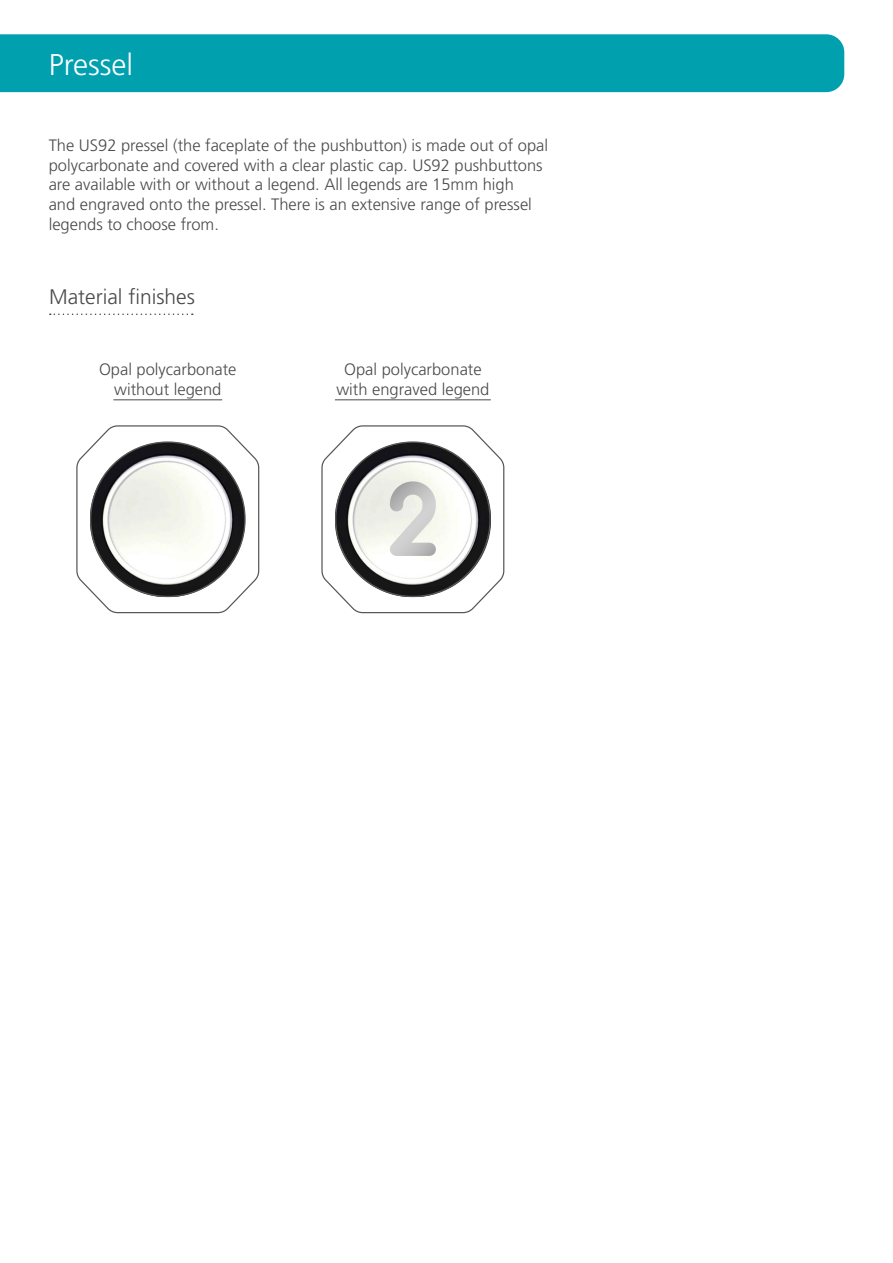
<style>
.page{position:relative;width:893px;height:1263px;background:#fff}
.page>*{position:absolute;margin:0;border:0;box-sizing:border-box;transform-origin:0 0}
.t1{font:30px "Frutiger LT 45 Lt";color:#fff}
.t2{font:21px "Frutiger LT 45 Lt";color:#4a4a49}
.t3{font:16.5px/19.8px "Frutiger LT 45 Lt";color:#4a4a49;text-align:center}
</style>
<div class="page">
<div style="left:0;top:34px;width:844px;height:58px;background:#00a0af"></div>
<svg style="left:50px;top:313px;width:143px;height:2px"></svg>
<hr style="left:113px;top:399px;width:109px;height:1px;background:#4a4a49">
<svg style="left:76px;top:425px;width:184px;height:189px"></svg>
<hr style="left:335px;top:399px;width:156px;height:1px;background:#4a4a49">
<svg style="left:321px;top:425px;width:184px;height:189px"></svg>
<h1 class="t1" style="left:49px;top:48px;width:86px">Pressel</h1>
<p class="t3" style="left:49px;top:135px;width:501px;text-align:left">The US92 pressel (the faceplate of the pushbutton) is made out of opal polycarbonate and covered with a clear plastic cap. US92 pushbuttons are available with or without a legend. All legends are 15mm high<br>and engraved onto the pressel. There is an extensive range of pressel legends to choose from.</p>
<p class="t2" style="left:49px;top:285px;width:147px">Material finishes</p>
<p class="t3" style="left:99px;top:360px;width:139px">Opal polycarbonate without legend</p>
<p class="t3" style="left:336px;top:360px;width:155px">Opal polycarbonate with engraved legend</p>
</div>
